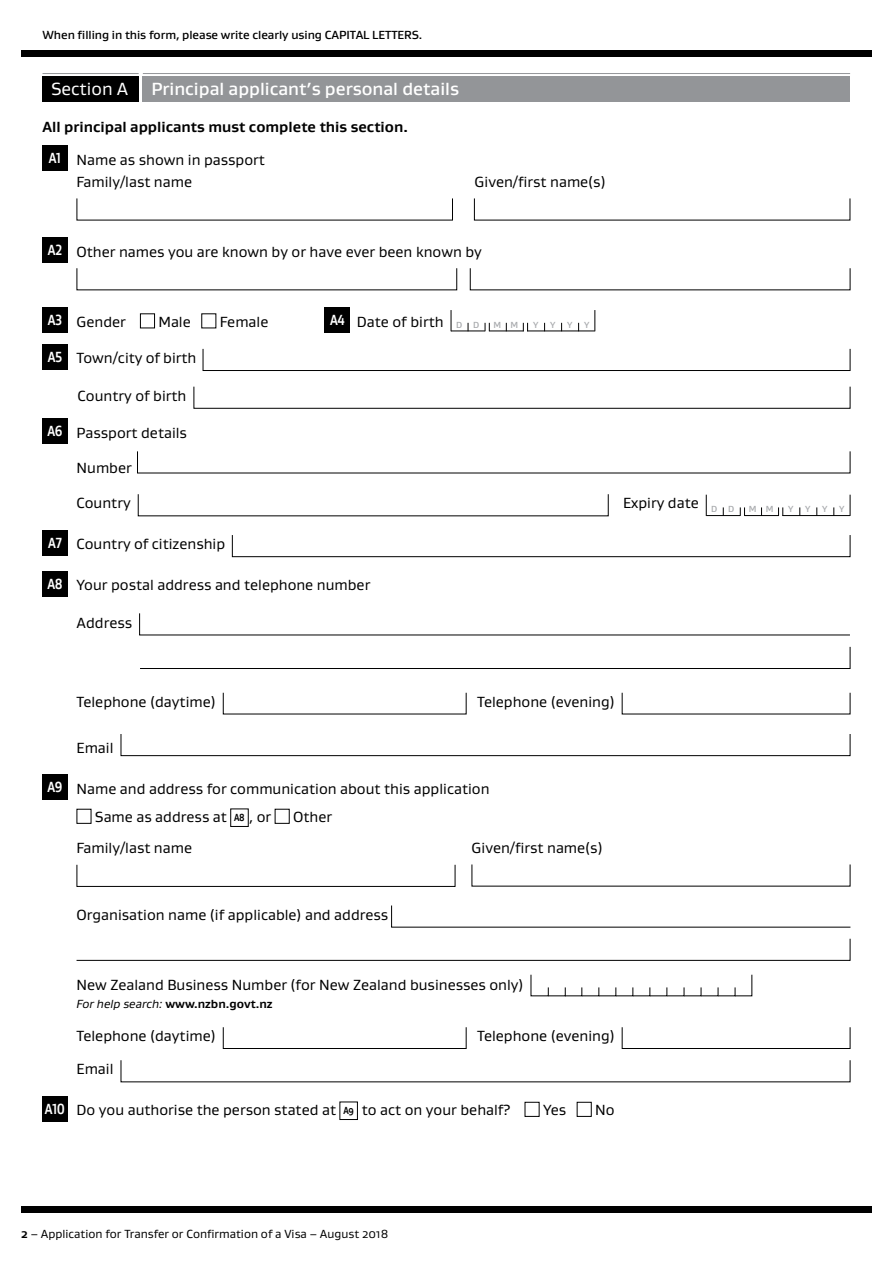
<style>
.page{position:relative;width:893px;height:1263px;background:#fff}
.page>*{position:absolute;margin:0;border:0;box-sizing:border-box;transform-origin:0 0}
.t1{font:500 18px "Gustan";color:#fff}
.t2{font:18px "Gustan";color:#fff}
.t3{font:15px/28.7px "Gustan";color:#000}
.t4{font:700 15px/32.2px "Gustan";color:#000}
.t5{font:500 12px "Gustan";letter-spacing:-.005em;color:#000}
.t6{font:12px "Gustan";color:#000}
.t7{font:700 12px "Gustan";color:#000}
.t8{font:500 9px "Gustan";color:#a7a9ac}
.s1{color:#fff}
.s2{font-weight:400}
.s3{font-weight:700;color:#fff}
.s4{font-weight:700;font-size:10.5px}
.s5{font-weight:400;font-style:italic}
.s6{font-weight:700}
</style>
<div class="page">
<div style="left:21px;top:50px;width:851px;height:7px;background:#000"></div>
<div style="left:21px;top:1206px;width:851px;height:7px;background:#000"></div>
<div style="left:43px;top:77px;width:96px;height:25px;background:#000"></div>
<hr style="left:43px;top:73px;width:96px;height:1px;background:#939598">
<div style="left:143px;top:77px;width:707px;height:25px;background:#939598"></div>
<hr style="left:143px;top:73px;width:707px;height:1px;background:#939598">
<div style="left:43px;top:146px;width:25px;height:25px;background:#000"></div>
<svg style="left:76px;top:198px;width:377px;height:23px"></svg>
<svg style="left:474px;top:198px;width:377px;height:23px"></svg>
<div style="left:43px;top:238px;width:25px;height:25px;background:#000"></div>
<svg style="left:76px;top:268px;width:381px;height:23px"></svg>
<svg style="left:469px;top:268px;width:382px;height:23px"></svg>
<div style="left:43px;top:308px;width:25px;height:25px;background:#000"></div>
<div style="left:140px;top:313px;width:15px;height:15px;border:1px solid #000"></div>
<div style="left:325px;top:308px;width:25px;height:25px;background:#000"></div>
<svg style="left:451px;top:310px;width:1px;height:21px"></svg>
<svg style="left:594px;top:310px;width:1px;height:21px"></svg>
<svg style="left:485px;top:323px;width:5px;height:8px"></svg>
<svg style="left:523px;top:323px;width:5px;height:8px"></svg>
<hr style="left:451px;top:331px;width:34px;height:1px;background:#000">
<hr style="left:489px;top:331px;width:35px;height:1px;background:#000">
<hr style="left:527px;top:331px;width:68px;height:1px;background:#000">
<div style="left:43px;top:344px;width:25px;height:25px;background:#000"></div>
<svg style="left:202px;top:348px;width:649px;height:23px"></svg>
<svg style="left:193px;top:386px;width:658px;height:23px"></svg>
<div style="left:43px;top:419px;width:25px;height:25px;background:#000"></div>
<svg style="left:137px;top:451px;width:714px;height:23px"></svg>
<svg style="left:137px;top:494px;width:472px;height:23px"></svg>
<svg style="left:706px;top:495px;width:1px;height:20px"></svg>
<svg style="left:850px;top:495px;width:1px;height:21px"></svg>
<svg style="left:740px;top:507px;width:5px;height:9px"></svg>
<svg style="left:778px;top:507px;width:5px;height:9px"></svg>
<hr style="left:706px;top:515px;width:34px;height:1px;background:#000">
<hr style="left:744px;top:515px;width:35px;height:1px;background:#000">
<hr style="left:782px;top:515px;width:68px;height:1px;background:#000">
<div style="left:43px;top:530px;width:25px;height:25px;background:#000"></div>
<svg style="left:232px;top:535px;width:619px;height:22px"></svg>
<div style="left:43px;top:571px;width:25px;height:25px;background:#000"></div>
<svg style="left:139px;top:613px;width:711px;height:23px"></svg>
<svg style="left:140px;top:646px;width:711px;height:23px"></svg>
<svg style="left:120px;top:734px;width:731px;height:22px"></svg>
<div style="left:43px;top:774px;width:25px;height:25px;background:#000"></div>
<div style="left:77px;top:809px;width:14px;height:15px;border:1px solid #000"></div>
<div style="left:230px;top:809px;width:19px;height:18px;border:1px solid #000"></div>
<div style="left:275px;top:809px;width:15px;height:15px;border:1px solid #000"></div>
<svg style="left:76px;top:864px;width:380px;height:23px"></svg>
<svg style="left:471px;top:864px;width:380px;height:23px"></svg>
<svg style="left:391px;top:905px;width:460px;height:23px"></svg>
<svg style="left:76px;top:938px;width:775px;height:23px"></svg>
<svg style="left:530px;top:974px;width:223px;height:22px"></svg>
<div style="left:223px;top:1027px;width:244px;height:22px;border:1px solid #000"></div>
<div style="left:622px;top:1027px;width:228px;height:22px;border:1px solid #000"></div>
<svg style="left:120px;top:1060px;width:731px;height:22px"></svg>
<div style="left:43px;top:1096px;width:25px;height:25px;background:#000"></div>
<div style="left:340px;top:1102px;width:18px;height:18px;border:1px solid #000"></div>
<div style="left:525px;top:1102px;width:14px;height:15px;border:1px solid #000"></div>
<div style="left:577px;top:1102px;width:15px;height:15px;border:1px solid #000"></div>
<p class="t5" style="left:43px;top:27px;width:381px">When filling in this form, please write clearly using CAPITAL LETTERS.</p>
<p class="t2" style="left:51px;top:77px;width:79px">Section A</p>
<p class="t1" style="left:151px;top:77px;width:309px">Principal applicant’s personal details</p>
<p class="t4" style="left:49px;top:111px;width:360px;text-indent:-6px">All principal applicants must complete this section.<br><span class="s1">A1</span> <span class="s2">Name as shown in passport</span></p>
<p class="t3" style="left:77px;top:167px;width:117px">Family/last name</p>
<p class="t3" style="left:475px;top:167px;width:133px">Given/first name(s)</p>
<p class="t3" style="left:48px;top:237px;width:435px"><span class="s3">A2</span> Other names you are known by or have ever been known by</p>
<p class="t3" style="left:48px;top:307px;width:80px"><span class="s3">A3</span> Gender</p>
<p class="t3" style="left:158px;top:307px;width:34px">Male</p>
<p class="t3" style="left:220px;top:307px;width:50px">Female</p>
<p class="t3" style="left:330px;top:307px;width:115px"><span class="s3">A4</span> Date of birth</p>
<p class="t8" style="left:456px;top:319px;width:25px">D D</p>
<p class="t8" style="left:494px;top:319px;width:26px">M M</p>
<p class="t8" style="left:533px;top:319px;width:7px">Y</p>
<p class="t8" style="left:550px;top:319px;width:7px">Y</p>
<p class="t8" style="left:567px;top:319px;width:7px">Y</p>
<p class="t8" style="left:584px;top:319px;width:7px">Y</p>
<p class="t3" style="left:48px;top:343px;width:150px"><span class="s3">A5</span> Town/city of birth</p>
<p class="t3" style="left:78px;top:381px;width:110px">Country of birth</p>
<p class="t3" style="left:48px;top:418px;width:141px"><span class="s3">A6</span> Passport details</p>
<p class="t3" style="left:77px;top:453px;width:57px">Number</p>
<p class="t3" style="left:77px;top:488px;width:56px">Country</p>
<p class="t3" style="left:623px;top:488px;width:77px">Expiry date</p>
<p class="t8" style="left:711px;top:503px;width:25px">D D</p>
<p class="t8" style="left:749px;top:503px;width:26px">M M</p>
<p class="t8" style="left:788px;top:503px;width:7px">Y</p>
<p class="t8" style="left:805px;top:503px;width:7px">Y</p>
<p class="t8" style="left:822px;top:503px;width:7px">Y</p>
<p class="t8" style="left:839px;top:503px;width:7px">Y</p>
<p class="t3" style="left:48px;top:529px;width:178px"><span class="s3">A7</span> Country of citizenship</p>
<p class="t3" style="left:47px;top:570px;width:324px"><span class="s3">A8</span> Your postal address and telephone number</p>
<p class="t3" style="left:77px;top:608px;width:57px">Address</p>
<p class="t3" style="left:77px;top:687px;width:141px">Telephone (daytime)</p>
<p class="t3" style="left:477px;top:687px;width:139px">Telephone (evening)</p>
<p class="t3" style="left:77px;top:733px;width:39px">Email</p>
<p class="t3" style="left:95px;top:774px;width:396px;text-indent:-47px"><span class="s3">A9</span> Name and address for communication about this application<br>Same as address at <span class="s4">A8</span> , or</p>
<p class="t3" style="left:293px;top:802px;width:40px">Other</p>
<p class="t3" style="left:77px;top:833px;width:117px">Family/last name</p>
<p class="t3" style="left:472px;top:833px;width:133px">Given/first name(s)</p>
<p class="t3" style="left:77px;top:900px;width:313px">Organisation name (if applicable) and address</p>
<p class="t3" style="left:77px;top:970px;width:448px">New Zealand Business Number (for New Zealand businesses only)</p>
<p class="t7" style="left:77px;top:996px;width:197px"><span class="s5">For help search:</span> www.nzbn.govt.nz</p>
<p class="t3" style="left:77px;top:1021px;width:141px">Telephone (daytime)</p>
<p class="t3" style="left:477px;top:1021px;width:139px">Telephone (evening)</p>
<p class="t3" style="left:77px;top:1054px;width:39px">Email</p>
<p class="t3" style="left:45px;top:1095px;width:467px"><span class="s3">A10</span> Do you authorise the person stated at <span class="s4">A9</span> to act on your behalf?</p>
<p class="t3" style="left:543px;top:1095px;width:25px">Yes</p>
<p class="t3" style="left:595px;top:1095px;width:21px">No</p>
<p class="t6" style="left:21px;top:1226px;width:369px"><span class="s6">2</span> – Application for Transfer or Confirmation of a Visa – August 2018</p>
</div>
